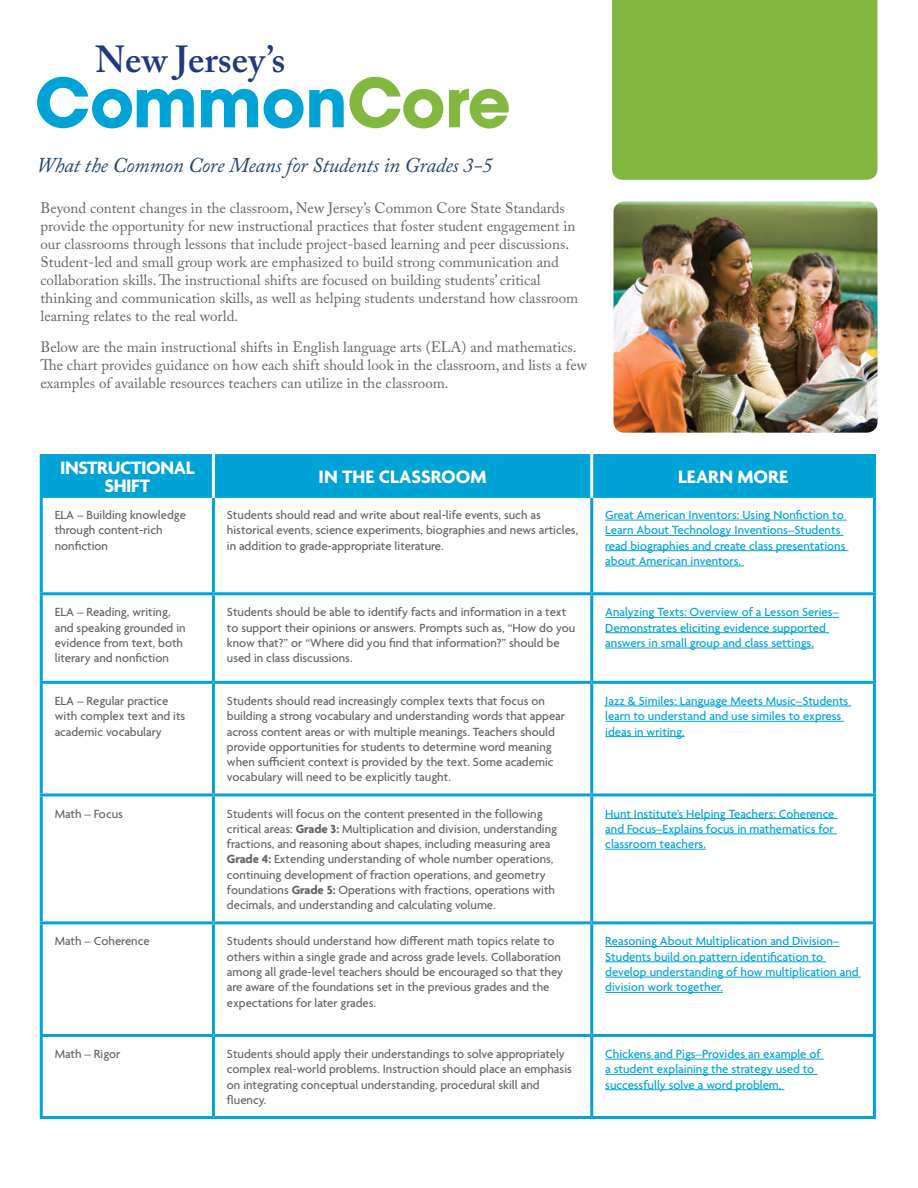
<style>
.page{position:relative;width:918px;height:1188px;background:#fff}
.page>*{position:absolute;margin:0;border:0;box-sizing:border-box;transform-origin:0 0}
.t1{font:600 37.5px "Adobe Caslon Pro";color:#223a7d}
.t2{font:italic 21px "Adobe Caslon Pro";letter-spacing:-.01em;color:#244769}
.t3{font:700 19.5px/18px "Agenda";letter-spacing:-.005em;color:#fff;text-align:center}
.t4{font:15px/18px "Adobe Caslon Pro";color:#636466}
.t5{font:500 12.75px/15.3px "Agenda";color:#636466}
.t6{font:500 12.75px/15.3px "Agenda";color:#00a4d6}
.s1{font-weight:700}
</style>
<div class="page">
<svg style="left:37px;top:77px;width:157px;height:51px"></svg>
<svg style="left:201px;top:89px;width:57px;height:38px"></svg>
<svg style="left:264px;top:77px;width:179px;height:51px"></svg>
<svg style="left:449px;top:89px;width:60px;height:40px"></svg>
<div style="left:612px;top:0;width:266px;height:180px;background:#82b840"></div>
<div style="left:43px;top:454px;width:830px;height:44px;background:#00a3d6"></div>
<svg style="left:43px;top:498px;width:830px;height:618px"></svg>
<hr style="left:40px;top:498px;width:3px;height:94px;background:#00a4d6">
<hr style="left:212px;top:498px;width:3px;height:94px;background:#00a4d6">
<hr style="left:590px;top:498px;width:3px;height:94px;background:#00a4d6">
<hr style="left:873px;top:498px;width:3px;height:94px;background:#00a4d6">
<hr style="left:40px;top:592px;width:173px;height:3px;background:#00a4d6">
<hr style="left:40px;top:595px;width:3px;height:86px;background:#00a4d6">
<hr style="left:213px;top:592px;width:379px;height:3px;background:#00a4d6">
<hr style="left:212px;top:595px;width:3px;height:86px;background:#00a4d6">
<hr style="left:592px;top:592px;width:284px;height:3px;background:#00a4d6">
<hr style="left:590px;top:595px;width:3px;height:86px;background:#00a4d6">
<hr style="left:873px;top:595px;width:3px;height:86px;background:#00a4d6">
<hr style="left:40px;top:681px;width:173px;height:3px;background:#00a4d6">
<hr style="left:40px;top:684px;width:3px;height:109px;background:#00a4d6">
<hr style="left:213px;top:681px;width:379px;height:3px;background:#00a4d6">
<hr style="left:212px;top:684px;width:3px;height:109px;background:#00a4d6">
<hr style="left:592px;top:681px;width:284px;height:3px;background:#00a4d6">
<hr style="left:590px;top:684px;width:3px;height:109px;background:#00a4d6">
<hr style="left:873px;top:684px;width:3px;height:109px;background:#00a4d6">
<hr style="left:40px;top:793px;width:173px;height:3px;background:#00a4d6">
<hr style="left:40px;top:796px;width:3px;height:125px;background:#00a4d6">
<hr style="left:213px;top:793px;width:379px;height:3px;background:#00a4d6">
<hr style="left:212px;top:796px;width:3px;height:125px;background:#00a4d6">
<hr style="left:592px;top:793px;width:284px;height:3px;background:#00a4d6">
<hr style="left:590px;top:796px;width:3px;height:125px;background:#00a4d6">
<hr style="left:873px;top:796px;width:3px;height:125px;background:#00a4d6">
<hr style="left:40px;top:921px;width:173px;height:3px;background:#00a4d6">
<hr style="left:40px;top:924px;width:3px;height:110px;background:#00a4d6">
<hr style="left:213px;top:921px;width:379px;height:3px;background:#00a4d6">
<hr style="left:212px;top:924px;width:3px;height:110px;background:#00a4d6">
<hr style="left:592px;top:921px;width:284px;height:3px;background:#00a4d6">
<hr style="left:590px;top:924px;width:3px;height:110px;background:#00a4d6">
<hr style="left:873px;top:924px;width:3px;height:110px;background:#00a4d6">
<hr style="left:40px;top:1034px;width:173px;height:3px;background:#00a4d6">
<hr style="left:40px;top:1037px;width:3px;height:79px;background:#00a4d6">
<hr style="left:213px;top:1034px;width:379px;height:3px;background:#00a4d6">
<hr style="left:212px;top:1037px;width:3px;height:79px;background:#00a4d6">
<hr style="left:592px;top:1034px;width:284px;height:3px;background:#00a4d6">
<hr style="left:590px;top:1037px;width:3px;height:79px;background:#00a4d6">
<hr style="left:873px;top:1037px;width:3px;height:79px;background:#00a4d6">
<hr style="left:40px;top:1116px;width:173px;height:3px;background:#00a4d6">
<hr style="left:213px;top:1116px;width:379px;height:3px;background:#00a4d6">
<hr style="left:592px;top:1116px;width:284px;height:3px;background:#00a4d6">
<hr style="left:40px;top:454px;width:3px;height:44px;background:#00a4d6">
<hr style="left:873px;top:454px;width:3px;height:44px;background:#00a4d6">
<hr style="left:212px;top:454px;width:3px;height:44px;background:#fff">
<hr style="left:590px;top:454px;width:3px;height:44px;background:#fff">
<hr style="left:605px;top:520px;width:242px;height:1px;background:#00a4d6">
<hr style="left:605px;top:535px;width:238px;height:1px;background:#00a4d6">
<hr style="left:605px;top:550px;width:243px;height:1px;background:#00a4d6">
<hr style="left:605px;top:566px;width:139px;height:1px;background:#00a4d6">
<hr style="left:605px;top:617px;width:234px;height:1px;background:#00a4d6">
<hr style="left:605px;top:632px;width:224px;height:1px;background:#00a4d6">
<hr style="left:605px;top:648px;width:209px;height:1px;background:#00a4d6">
<hr style="left:605px;top:706px;width:246px;height:1px;background:#00a4d6">
<hr style="left:605px;top:721px;width:239px;height:1px;background:#00a4d6">
<hr style="left:605px;top:736px;width:80px;height:1px;background:#00a4d6">
<hr style="left:605px;top:818px;width:232px;height:1px;background:#00a4d6">
<hr style="left:605px;top:834px;width:232px;height:1px;background:#00a4d6">
<hr style="left:605px;top:849px;width:101px;height:1px;background:#00a4d6">
<hr style="left:605px;top:946px;width:234px;height:1px;background:#00a4d6">
<hr style="left:605px;top:962px;width:221px;height:1px;background:#00a4d6">
<hr style="left:605px;top:977px;width:256px;height:1px;background:#00a4d6">
<hr style="left:605px;top:992px;width:118px;height:1px;background:#00a4d6">
<hr style="left:605px;top:1059px;width:219px;height:1px;background:#00a4d6">
<hr style="left:605px;top:1074px;width:212px;height:1px;background:#00a4d6">
<hr style="left:605px;top:1089px;width:179px;height:1px;background:#00a4d6">
<img style="left:614px;top:202px;width:264px;height:231px">
<h1 class="t1" style="left:95px;top:37px;width:192px">New Jersey’s</h1>
<h2 class="t2" style="left:36px;top:152px;width:458px">What the Common Core Means for Students in Grades 3-5</h2>
<p class="t4" style="left:40px;top:198px;width:539px">Beyond content changes in the classroom, New Jersey’s Common Core State Standards provide the opportunity for new instructional practices that foster student engagement in our classrooms through lessons that include project-based learning and peer discussions.<br>Student-led and small group work are emphasized to build strong communication and collaboration skills. The instructional shifts are focused on building students’ critical thinking and communication skills, as well as helping students understand how classroom learning relates to the real world.</p>
<p class="t4" style="left:40px;top:338px;width:548px">Below are the main instructional shifts in English language arts (ELA) and mathematics.<br>The chart provides guidance on how each shift should look in the classroom, and lists a few examples of available resources teachers can utilize in the classroom.</p>
<h3 class="t3" style="left:60px;top:460px;width:136px">INSTRUCTIONAL<br>SHIFT</h3>
<h3 class="t3" style="left:319px;top:469px;width:169px">IN THE CLASSROOM</h3>
<h3 class="t3" style="left:678px;top:469px;width:111px">LEARN MORE</h3>
<p class="t5" style="left:55px;top:508px;width:133px">ELA – Building knowledge through content-rich nonfiction</p>
<p class="t5" style="left:227px;top:508px;width:353px">Students should read and write about real-life events, such as historical events, science experiments, biographies and news articles, in addition to grade-appropriate literature.</p>
<p class="t6" style="left:605px;top:508px;width:242px">Great American Inventors: Using Nonfiction to Learn About Technology Inventions–Students read biographies and create class presentations about American inventors.</p>
<p class="t5" style="left:55px;top:605px;width:132px">ELA – Reading, writing, and speaking grounded in evidence from text, both literary and nonfiction</p>
<p class="t5" style="left:227px;top:605px;width:350px">Students should be able to identify facts and information in a text to support their opinions or answers. Prompts such as, “How do you know that?” or “Where did you find that information?” should be used in class discussions.</p>
<p class="t6" style="left:605px;top:605px;width:235px">Analyzing Texts: Overview of a Lesson Series–<br>Demonstrates eliciting evidence supported answers in small group and class settings.</p>
<p class="t5" style="left:55px;top:694px;width:132px">ELA – Regular practice with complex text and its academic vocabulary</p>
<p class="t5" style="left:227px;top:694px;width:340px">Students should read increasingly complex texts that focus on building a strong vocabulary and understanding words that appear across content areas or with multiple meanings. Teachers should provide opportunities for students to determine word meaning when sufficient context is provided by the text. Some academic vocabulary will need to be explicitly taught.</p>
<p class="t6" style="left:605px;top:694px;width:245px">Jazz &amp; Similes: Language Meets Music–Students learn to understand and use similes to express ideas in writing.</p>
<p class="t5" style="left:55px;top:807px;width:70px">Math – Focus</p>
<p class="t5" style="left:227px;top:807px;width:332px">Students will focus on the content presented in the following critical areas: <span class="s1">Grade 3:</span> Multiplication and division, understanding fractions, and reasoning about shapes, including measuring area <span class="s1">Grade 4:</span> Extending understanding of whole number operations, continuing development of fraction operations, and geometry foundations <span class="s1">Grade 5:</span> Operations with fractions, operations with decimals, and understanding and calculating volume.</p>
<p class="t6" style="left:605px;top:807px;width:231px;text-align:justify">Hunt Institute’s Helping Teachers: Coherence and Focus–Explains focus in mathematics for classroom teachers.</p>
<p class="t5" style="left:55px;top:935px;width:96px">Math – Coherence</p>
<p class="t5" style="left:227px;top:935px;width:338px">Students should understand how different math topics relate to others within a single grade and across grade levels. Collaboration among all grade-level teachers should be encouraged so that they are aware of the foundations set in the previous grades and the expectations for later grades.</p>
<p class="t6" style="left:605px;top:935px;width:255px">Reasoning About Multiplication and Division– Students build on pattern identification to develop understanding of how multiplication and division work together.</p>
<p class="t5" style="left:55px;top:1047px;width:67px">Math – Rigor</p>
<p class="t5" style="left:227px;top:1047px;width:346px">Students should apply their understandings to solve appropriately complex real-world problems. Instruction should place an emphasis on integrating conceptual understanding, procedural skill and fluency.</p>
<p class="t6" style="left:605px;top:1047px;width:217px">Chickens and Pigs–Provides an example of a student explaining the strategy used to successfully solve a word problem.</p>
</div>
